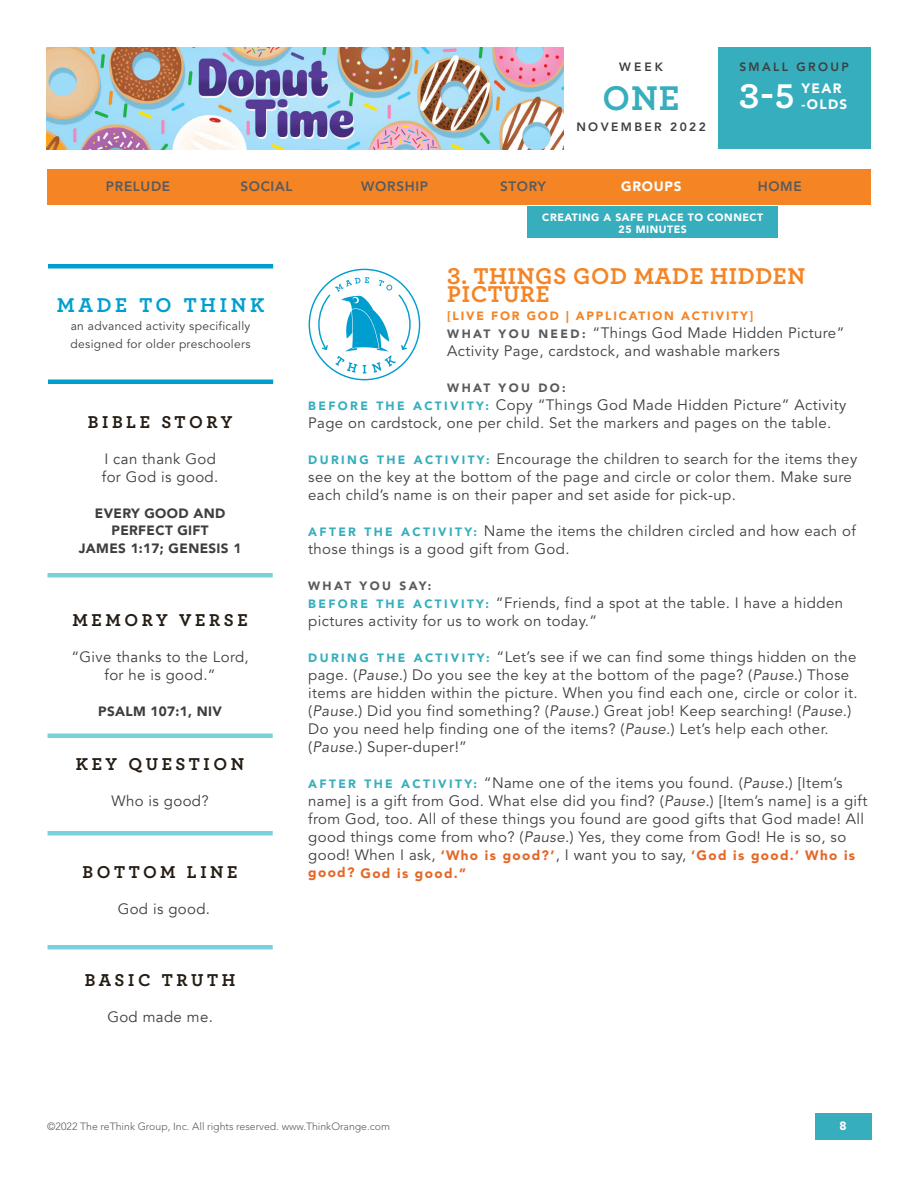
<style>
.page{position:relative;width:918px;height:1188px;background:#fff}
.page>*{position:absolute;margin:0;border:0;box-sizing:border-box;transform-origin:0 0}
.t1{font:700 36px "Archer Pro";color:#36aebd}
.t2{font:700 36px "Archer Pro";color:#fff}
.t3{font:700 24px/18px "Archer Pro";letter-spacing:.025em;color:#f58425}
.t4{font:700 21px "Archer Pro";letter-spacing:.175em;color:#009ecf}
.t5{font:700 18px "Archer Pro";letter-spacing:.2em;color:#251d13}
.t6{font:15px/18px "Avenir LT Std";letter-spacing:.025em;color:#3e3e3f}
.t7{font:15px/18px "Avenir";letter-spacing:.025em;color:#3e3e3f}
.t8{font:900 13.5px/18px "Avenir";letter-spacing:.025em;color:#3e3e3f;text-align:center}
.t9{font:800 13.5px "Avenir LT Std";letter-spacing:.05em;color:#585a5c}
.t10{font:900 13.5px "Avenir LT Std";letter-spacing:.1em;color:#e46828}
.t11{font:900 13.5px/16.2px "Avenir LT Std";letter-spacing:.1em;color:#fff}
.t12{font:12px/18px "Avenir LT Std";letter-spacing:.025em;color:#3e3e3f}
.t13{font:900 12px "Avenir LT Std";letter-spacing:.15em;color:#f58425}
.t14{font:800 12px "Avenir LT Std";letter-spacing:.2em;color:#3e3e3f}
.t15{font:900 12px "Avenir LT Std";letter-spacing:.2em;color:#585a5c}
.t16{font:900 12px "Avenir LT Std";color:#fff}
.t17{font:300 10.5px "Avenir LT Std";color:#585a5c}
.t18{font:900 10.5px/12px "Avenir LT Std";letter-spacing:.05em;color:#fff;text-align:center}
.s1{font-weight:900;font-size:12px;color:#585a5c}
.s2{font-weight:900;font-size:12px;color:#36aebd}
.s3{font-style:italic}
.s4{font-weight:900;font-size:13.5px;color:#e46828}
</style>
<div class="page">
<img style="left:46px;top:47px;width:518px;height:102px">
<div style="left:717px;top:47px;width:154px;height:102px;background:#36aebd"></div>
<div style="left:48px;top:573px;width:225px;height:5px;background:#7bd0e0"></div>
<hr style="left:48px;top:734px;width:225px;height:4px;background:#7bd0e0">
<div style="left:48px;top:831px;width:225px;height:5px;background:#7bd0e0"></div>
<div style="left:48px;top:945px;width:225px;height:5px;background:#7bd0e0"></div>
<svg style="left:309px;top:269px;width:111px;height:111px"></svg>
<hr style="left:48px;top:380px;width:225px;height:4px;background:#009ecd">
<hr style="left:48px;top:264px;width:225px;height:4px;background:#009ecd">
<div style="left:47px;top:170px;width:824px;height:36px;background:#f58425"></div>
<div style="left:815px;top:1113px;width:57px;height:27px;background:#36aebd"></div>
<div style="left:527px;top:206px;width:251px;height:32px;background:#36aebd"></div>
<p class="t14" style="left:619px;top:59px;width:45px">WEEK</p>
<h1 class="t1" style="left:603px;top:69px;width:78px">ONE</h1>
<p class="t14" style="left:576px;top:120px;width:131px">NOVEMBER 2022</p>
<p class="t14" style="left:739px;top:59px;width:111px">SMALL GROUP</p>
<h1 class="t2" style="left:739px;top:68px;width:57px">3-5</h1>
<p class="t11" style="left:802px;top:80px;width:47px">YEAR -OLDS</p>
<p class="t9" style="left:106px;top:178px;width:66px">PRELUDE</p>
<p class="t9" style="left:240px;top:178px;width:54px">SOCIAL</p>
<p class="t9" style="left:361px;top:178px;width:68px">WORSHIP</p>
<p class="t9" style="left:500px;top:178px;width:47px">STORY</p>
<p class="t11" style="left:621px;top:178px;width:62px">GROUPS</p>
<p class="t9" style="left:758px;top:178px;width:46px">HOME</p>
<h3 class="t4" style="left:57px;top:288px;width:209px">MADE TO THINK</h3>
<p class="t12" style="left:71px;top:317px;width:181px">an advanced activity specifically designed for older preschoolers</p>
<p class="t5" style="left:88px;top:407px;width:146px">BIBLE STORY</p>
<p class="t7" style="left:102px;top:450px;width:118px">I can thank God for God is good.</p>
<p class="t8" style="left:79px;top:503px;width:164px">EVERY GOOD AND<br>PERFECT GIFT<br>JAMES 1:17; GENESIS 1</p>
<p class="t5" style="left:72px;top:605px;width:177px">MEMORY VERSE</p>
<p class="t7" style="left:71px;top:648px;width:179px;text-align:center">“Give thanks to the Lord, for he is good.”</p>
<p class="t8" style="left:98px;top:701px;width:125px">PSALM 107:1, NIV</p>
<p class="t5" style="left:76px;top:749px;width:170px">KEY QUESTION</p>
<p class="t7" style="left:112px;top:792px;width:99px">Who is good?</p>
<p class="t5" style="left:83px;top:857px;width:156px">BOTTOM LINE</p>
<p class="t7" style="left:118px;top:900px;width:94px">God is good.</p>
<p class="t5" style="left:85px;top:965px;width:152px">BASIC TRUTH</p>
<p class="t7" style="left:107px;top:1008px;width:107px">God made me.</p>
<p class="t18" style="left:542px;top:211px;width:223px">CREATING A SAFE PLACE TO CONNECT<br>25 MINUTES</p>
<h2 class="t3" style="left:447px;top:265px;width:359px">3. THINGS GOD MADE HIDDEN<br>PICTURE</h2>
<p class="t13" style="left:447px;top:308px;width:308px">[LIVE FOR GOD | APPLICATION ACTIVITY]</p>
<p class="t6" style="left:447px;top:324px;width:399px"><span class="s1">W H AT Y O U N E E D :</span> “Things God Made Hidden Picture”<br>Activity Page, cardstock, and washable markers</p>
<p class="t15" style="left:447px;top:380px;width:120px">WHAT YOU DO:</p>
<p class="t6" style="left:308px;top:396px;width:540px"><span class="s2">B E F O R E T H E A C T I V I T Y:</span> Copy “Things God Made Hidden Picture” Activity<br>Page on cardstock, one per child. Set the markers and pages on the table.</p>
<p class="t6" style="left:308px;top:450px;width:551px"><span class="s2">D U R I N G T H E A C T I V I T Y:</span> Encourage the children to search for the items they see on the key at the bottom of the page and circle or color them. Make sure each child’s name is on their paper and set aside for pick-up.</p>
<p class="t6" style="left:308px;top:522px;width:549px"><span class="s2">A F T E R T H E A C T I V I T Y:</span> Name the items the children circled and how each of those things is a good gift from God.</p>
<p class="t15" style="left:308px;top:578px;width:125px">WHAT YOU SAY:</p>
<p class="t6" style="left:308px;top:594px;width:536px"><span class="s2">B E F O R E T H E A C T I V I T Y:</span> “Friends, find a spot at the table. I have a hidden pictures activity for us to work on today.”</p>
<p class="t6" style="left:308px;top:648px;width:551px"><span class="s2">D U R I N G T H E A C T I V I T Y:</span> “Let’s see if we can find some things hidden on the page. (<span class="s3">Pause.</span>) Do you see the key at the bottom of the page? (<span class="s3">Pause.</span>) Those items are hidden within the picture. When you find each one, circle or color it. (<span class="s3">Pause.</span>) Did you find something? (<span class="s3">Pause.</span>) Great job! Keep searching! (<span class="s3">Pause.</span>)<br>Do you need help finding one of the items? (<span class="s3">Pause.</span>) Let’s help each other. (<span class="s3">Pause.</span>) Super-duper!”</p>
<p class="t6" style="left:308px;top:774px;width:561px"><span class="s2">A F T E R T H E A C T I V I T Y:</span> “Name one of the items you found. (<span class="s3">Pause.</span>) [Item’s name] is a gift from God. What else did you find? (<span class="s3">Pause.</span>) [Item’s name] is a gift from God, too. All of these things you found are good gifts that God made! All good things come from who? (<span class="s3">Pause.</span>) Yes, they come from God! He is so, so good! When I ask, <span class="s4">‘Who is good?’</span>, I want you to say, <span class="s4">‘God is good.’ Who is</span></p>
<p class="t10" style="left:308px;top:865px;width:159px">good? God is good.”</p>
<p class="t17" style="left:47px;top:1120px;width:344px">©2022 The reThink Group, Inc. All rights reserved. www.ThinkOrange.com</p>
<p class="t16" style="left:840px;top:1118px;width:9px">8</p>
</div>
